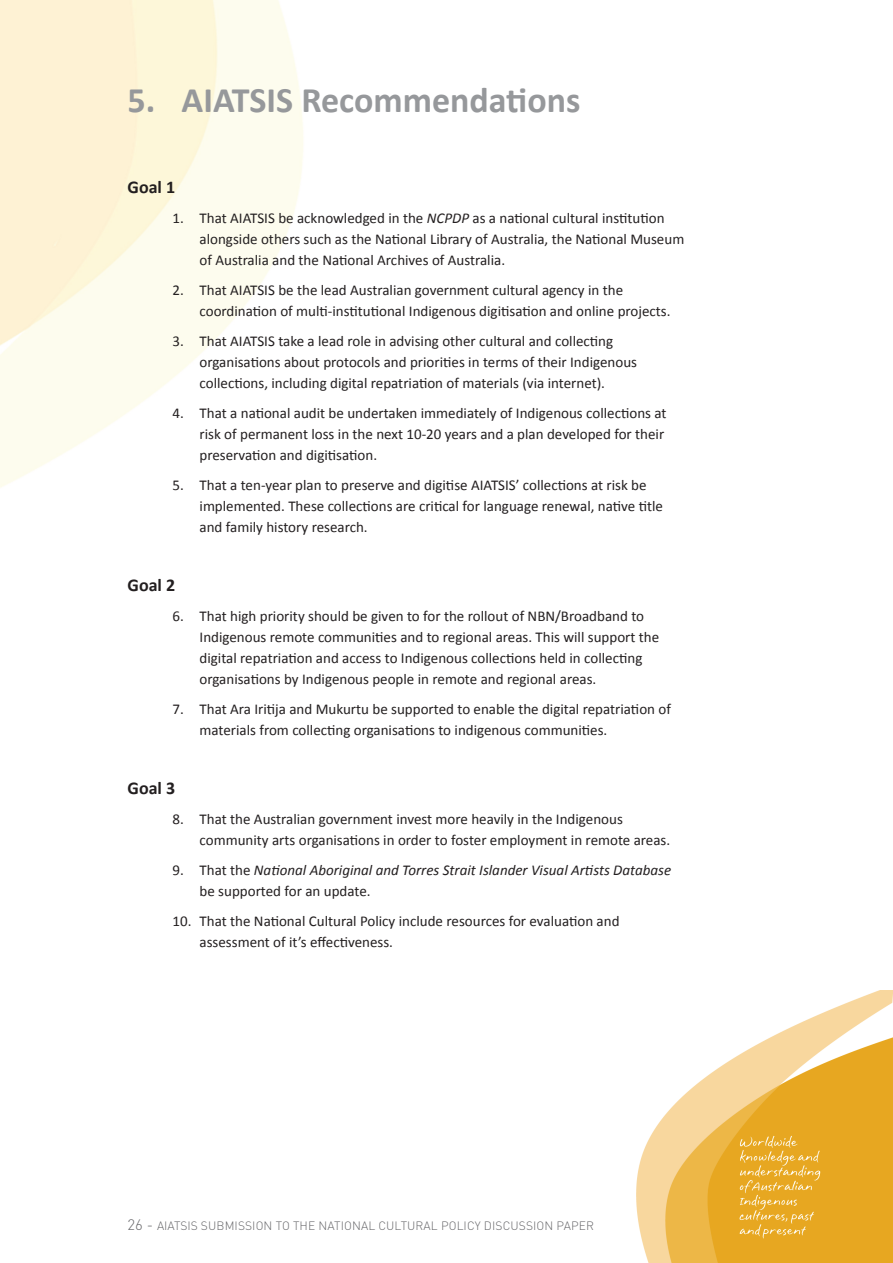
<style>
.page{position:relative;width:893px;height:1263px;background:#fff}
.page>*{position:absolute;margin:0;border:0;box-sizing:border-box;transform-origin:0 0}
.t1{font:700 36px "Calibri";color:#96989b}
.t2{font:700 18px "Calibri";color:#231f20}
.t3{font:15px/21px "Calibri";color:#231f20}
.t4{font:italic 15px/21px "Calibri";color:#231f20}
.t5{font:300 12px "DINOT";letter-spacing:.01em;color:#67676a}
.s1{font-style:italic}
.s2{font-style:normal}
.s3{font-size:15px}
</style>
<div class="page">
<img style="left:636px;top:991px;width:257px;height:272px">
<h1 class="t1" style="left:128px;top:78px;width:454px">5. AIATSIS Recommendations</h1>
<h4 class="t2" style="left:128px;top:176px;width:49px">Goal 1</h4>
<p class="t3" style="left:200px;top:207px;width:486px;text-indent:-27px">1. That AIATSIS be acknowledged in the <span class="s1">NCPDP</span> as a national cultural institution alongside others such as the National Library of Australia, the National Museum of Australia and the National Archives of Australia.</p>
<p class="t3" style="left:200px;top:279px;width:472px;text-indent:-27px">2. That AIATSIS be the lead Australian government cultural agency in the coordination of multi-institutional Indigenous digitisation and online projects.</p>
<p class="t3" style="left:200px;top:330px;width:439px;text-indent:-27px">3. That AIATSIS take a lead role in advising other cultural and collecting organisations about protocols and priorities in terms of their Indigenous collections, including digital repatriation of materials (via internet).</p>
<p class="t3" style="left:200px;top:402px;width:468px;text-indent:-27px">4. That a national audit be undertaken immediately of Indigenous collections at risk of permanent loss in the next 10-20 years and a plan developed for their preservation and digitisation.</p>
<p class="t3" style="left:200px;top:474px;width:465px;text-indent:-27px">5. That a ten-year plan to preserve and digitise AIATSIS’ collections at risk be implemented. These collections are critical for language renewal, native title and family history research.</p>
<p class="t2" style="left:128px;top:573px;width:49px">Goal 2</p>
<p class="t3" style="left:200px;top:604px;width:461px;text-indent:-27px">6. That high priority should be given to for the rollout of NBN/Broadband to Indigenous remote communities and to regional areas. This will support the digital repatriation and access to Indigenous collections held in collecting organisations by Indigenous people in remote and regional areas.</p>
<p class="t3" style="left:200px;top:697px;width:473px;text-indent:-27px">7. That Ara Iritija and Mukurtu be supported to enable the digital repatriation of materials from collecting organisations to indigenous communities.</p>
<p class="t2" style="left:128px;top:777px;width:49px">Goal 3</p>
<p class="t3" style="left:200px;top:808px;width:472px;text-indent:-27px">8. That the Australian government invest more heavily in the Indigenous community arts organisations in order to foster employment in remote areas.</p>
<p class="t4" style="left:200px;top:859px;width:473px;text-indent:-27px"><span class="s2">9. That the</span> National Aboriginal and Torres Strait Islander Visual Artists Database <span class="s2">be supported for an update.</span></p>
<p class="t3" style="left:200px;top:910px;width:421px;text-indent:-27px">10. That the National Cultural Policy include resources for evaluation and assessment of it’s effectiveness.</p>
<p class="t5" style="left:128px;top:1218px;width:468px"><span class="s3">26 -</span> AIATSIS SUBMISSION TO THE NATIONAL CULTURAL POLICY DISCUSSION PAPER</p>
</div>
